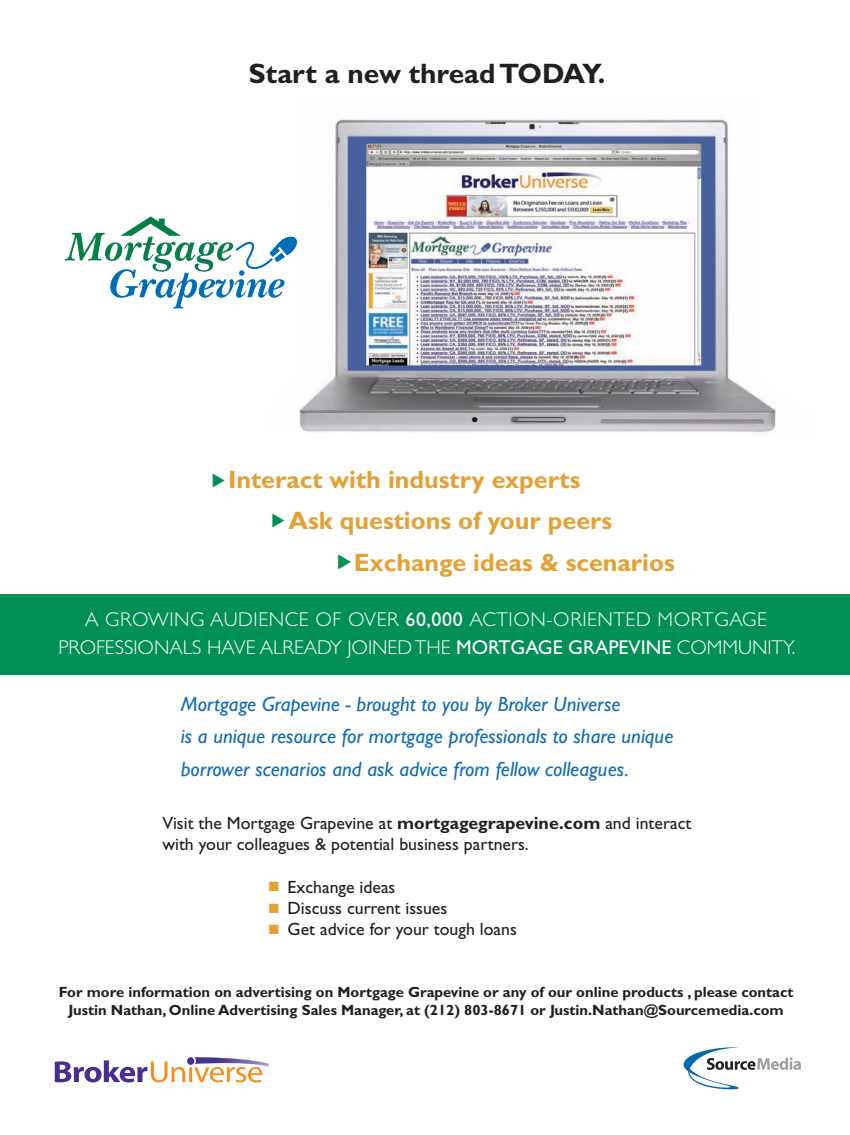
<style>
.page{position:relative;width:850px;height:1135px;background:#fff}
.page>*{position:absolute;margin:0;border:0;box-sizing:border-box;transform-origin:0 0}
.t1{font:700 28.2px "Gill Sans";color:#231f20}
.t2{font:700 25.2px "Gill Sans";color:#e4a035}
.t3{font:italic 20.7px/32.5px "Gill Sans";color:#116cb6}
.t4{font:300 19.95px/28.2px "Gill Sans";color:#fff;text-align:center}
.t5{font:17.7px/21.3px "Gill Sans";color:#231f20}
.t6{font:700 14.85px/17.7px "Gill Sans";color:#231f20;text-align:center}
.s1{font-weight:400}
.s2{font-weight:700}
</style>
<div class="page">
<img style="left:299px;top:119px;width:477px;height:314px">
<div style="left:0;top:594px;width:850px;height:80px;background:#008f55"></div>
<svg style="left:55px;top:1057px;width:214px;height:25px"></svg>
<svg style="left:683px;top:1047px;width:118px;height:41px"></svg>
<svg style="left:65px;top:216px;width:233px;height:92px"></svg>
<h1 class="t1" style="left:249px;top:57px;width:358px">Start a new thread TODAY.</h1>
<h2 class="t2" style="left:228px;top:464px;width:354px">Interact with industry experts</h2>
<h2 class="t2" style="left:288px;top:506px;width:325px">Ask questions of your peers</h2>
<h2 class="t2" style="left:354px;top:547px;width:322px">Exchange ideas &amp; scenarios</h2>
<h3 class="t4" style="left:58px;top:605px;width:738px">A GROWING AUDIENCE OF OVER <span class="s1">60,000</span> ACTION-ORIENTED MORTGAGE<br>PROFESSIONALS HAVE ALREADY JOINED THE <span class="s1">MORTGAGE GRAPEVINE</span> COMMUNITY.</h3>
<h3 class="t3" style="left:181px;top:687px;width:494px">Mortgage Grapevine - brought to you by Broker Universe<br>is a unique resource for mortgage professionals to share unique borrower scenarios and ask advice from fellow colleagues.</h3>
<p class="t5" style="left:162px;top:811px;width:530px">Visit the Mortgage Grapevine at <span class="s2">mortgagegrapevine.com</span> and interact with your colleagues &amp; potential business partners.</p>
<p class="t5" style="left:288px;top:875px;width:231px">Exchange ideas<br>Discuss current issues<br>Get advice for your tough loans</p>
<p class="t6" style="left:59px;top:982px;width:736px">For more information on advertising on Mortgage Grapevine or any of our online products , please contact<br>Justin Nathan, Online Advertising Sales Manager, at (212) 803-8671 or Justin.Nathan@Sourcemedia.com</p>
</div>
